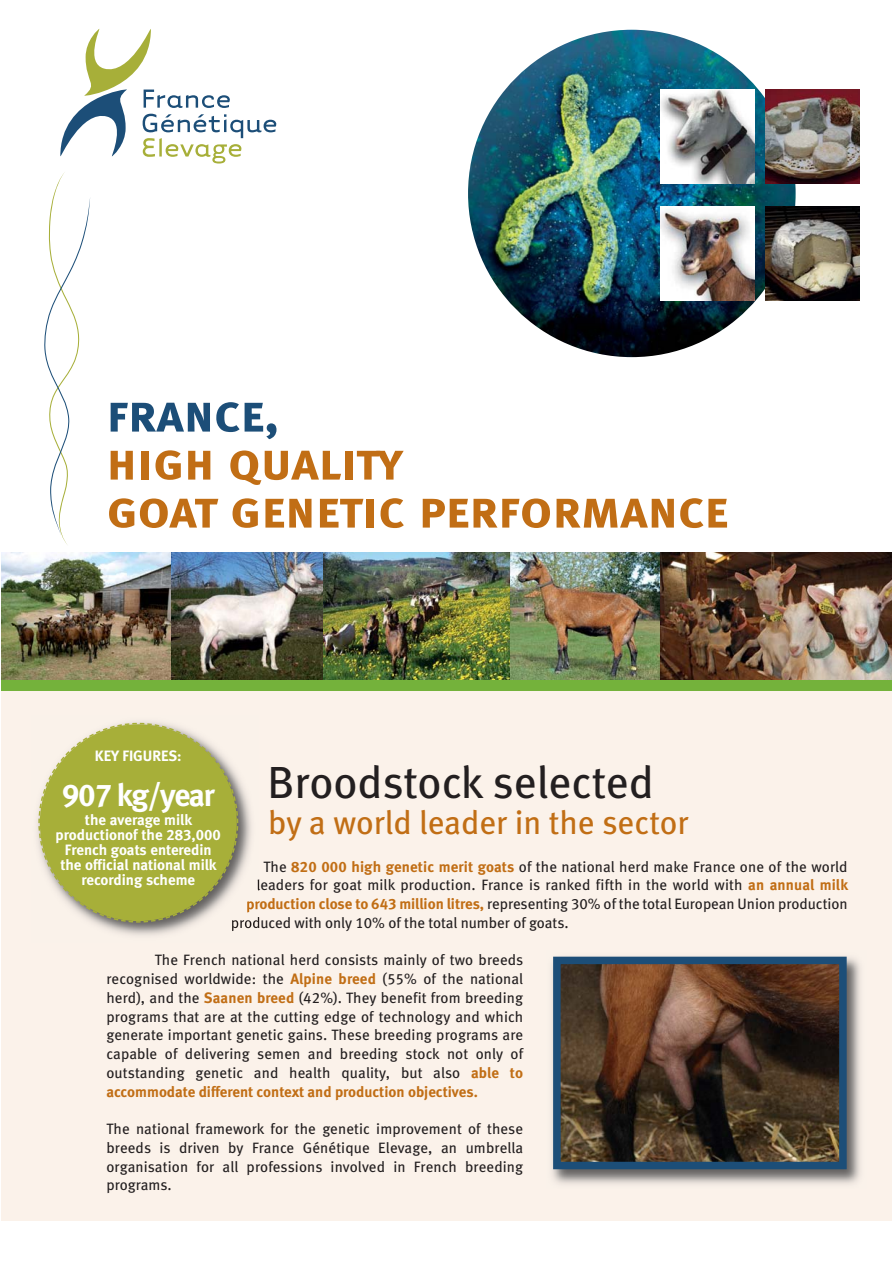
<style>
.page{position:relative;width:893px;height:1263px;background:#fff}
.page>*{position:absolute;margin:0;border:0;box-sizing:border-box;transform-origin:0 0}
.t1{font:52.5px/48px "Meta Bold LF Caps";letter-spacing:-.005em;color:#c16e15}
.t2{font:52.5px "Meta Bold LF Caps";color:#1c4e78}
.t3{font:45px "Meta Book LF";color:#231f20}
.t4{font:33px "Meta Book LF";color:#c16e15}
.t5{font:31.5px "Meta Bold LF";letter-spacing:-.045em;color:#fff}
.t6{font:15px/18.8px "Meta Book LF";letter-spacing:.005em;color:#231f20;text-align:justify}
.t7{font:15px/15px "Meta Bold LF";color:#fff;text-align:center}
.t8{font:15px "Meta Bold LF";color:#c16e15}
.s1{font-family:"Meta Bold LF";color:#c16e15}
</style>
<div class="page">
<div style="left:1px;top:553px;width:890px;height:667px;background:#fbf2ea"></div>
<svg style="left:60px;top:29px;width:217px;height:135px"></svg>
<img style="left:37px;top:721px;width:215px;height:215px">
<svg style="left:247px;top:900px;width:11px;height:13px"></svg>
<img style="left:232px;top:917px;width:26px;height:14px">
<svg style="left:38px;top:722px;width:201px;height:201px"></svg>
<svg style="left:44px;top:172px;width:46px;height:372px"></svg>
<img style="left:551px;top:956px;width:310px;height:229px">
<img style="left:562px;top:966px;width:275px;height:194px">
<div style="left:553px;top:957px;width:293px;height:212px;border:8px solid #1c4e78"></div>
<img style="left:468px;top:30px;width:327px;height:327px;border-radius:50%">
<img style="left:765px;top:207px;width:94px;height:93px">
<img style="left:660px;top:207px;width:94px;height:93px">
<img style="left:765px;top:89px;width:94px;height:94px">
<img style="left:660px;top:89px;width:94px;height:94px">
<img style="left:659px;top:553px;width:232px;height:127px">
<img style="left:170px;top:553px;width:153px;height:127px">
<img style="left:323px;top:553px;width:187px;height:127px">
<img style="left:510px;top:553px;width:149px;height:127px">
<img style="left:1px;top:553px;width:169px;height:127px">
<div style="left:1px;top:680px;width:890px;height:11px;background:#74b23b"></div>
<h1 class="t2" style="left:106px;top:383px;width:174px">france,</h1>
<h1 class="t1" style="left:106px;top:437px;width:623px">high quality<br>goat genetic performance</h1>
<p class="t7" style="left:95px;top:749px;width:88px">KEY FIGURES:</p>
<h3 class="t5" style="left:62px;top:782px;width:154px">907 kg/year</h3>
<p class="t7" style="left:56px;top:813px;width:167px">the average milk productionof the 283,000<br>French goats enteredin the official national milk recording scheme</p>
<h2 class="t3" style="left:267px;top:765px;width:388px">Broodstock selected</h2>
<h3 class="t4" style="left:268px;top:810px;width:422px">by a world leader in the sector</h3>
<p class="t6" style="left:263px;top:858px;width:585px">The <span class="s1">820 000 high genetic merit goats</span> of the national herd make France one of the world</p>
<p class="t6" style="left:256px;top:877px;width:593px">leaders for goat milk production. France is ranked fifth in the world with <span class="s1">an annual milk</span></p>
<p class="t6" style="left:246px;top:896px;width:603px"><span class="s1">production close to 643 million litres,</span> representing 30% of the total European Union production</p>
<p class="t6" style="left:231px;top:914px;width:339px">produced with only 10% of the total number of goats.</p>
<p class="t6" style="left:106px;top:952px;width:418px;text-indent:48px">The French national herd consists mainly of two breeds recognised worldwide: the <span class="s1">Alpine breed</span> (55% of the national herd), and the <span class="s1">Saanen breed</span> (42%). They benefit from breeding programs that are at the cutting edge of technology and which generate important genetic gains. These breeding programs are capable of delivering semen and breeding stock not only of outstanding genetic and health quality, but also <span class="s1">able to</span></p>
<p class="t8" style="left:106px;top:1086px;width:373px">accommodate different context and production objectives.</p>
<p class="t6" style="left:106px;top:1121px;width:418px">The national framework for the genetic improvement of these breeds is driven by France Génétique Elevage, an umbrella organisation for all professions involved in French breeding programs.</p>
</div>
